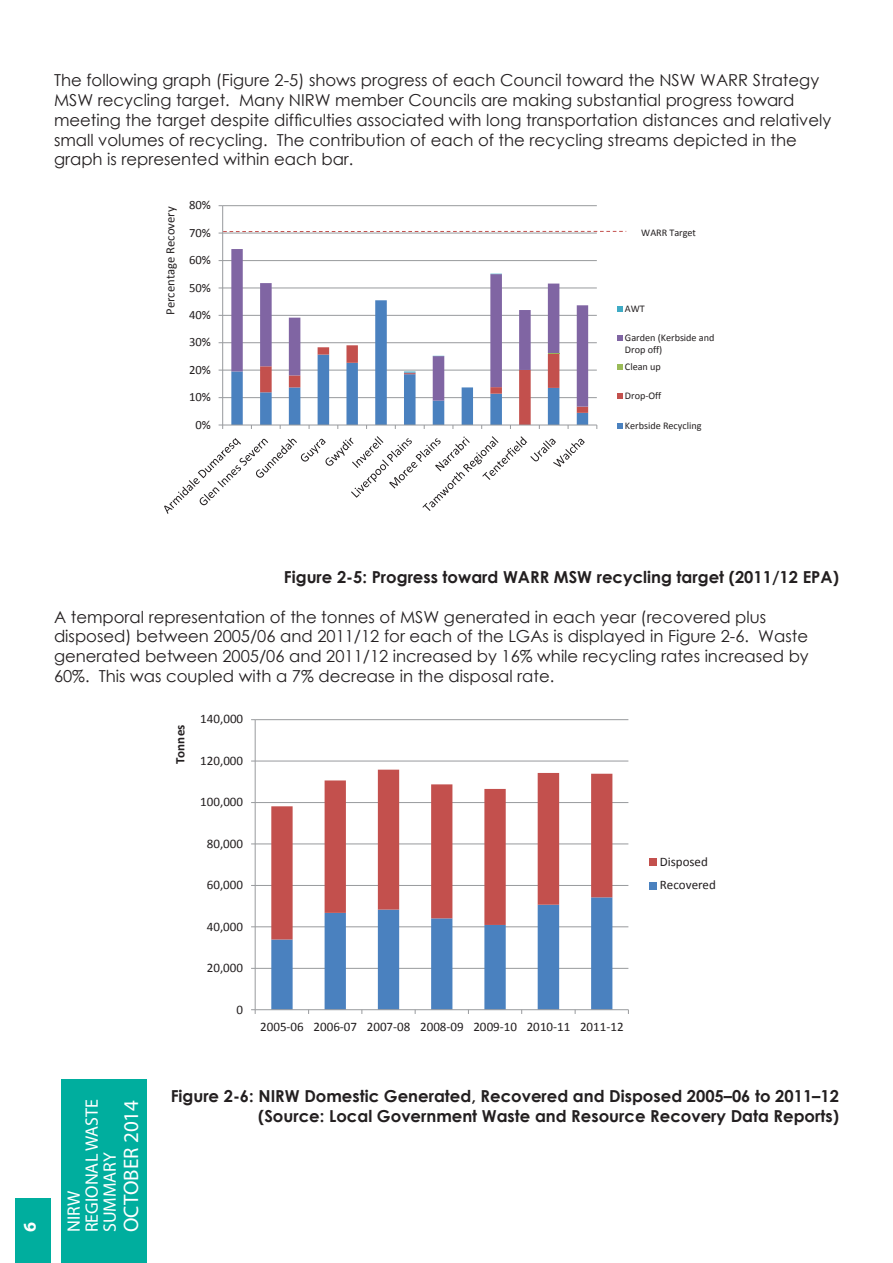
<style>
.page{position:relative;width:893px;height:1263px;background:#fff}
.page>*{position:absolute;margin:0;border:0;box-sizing:border-box;transform-origin:0 0}
.t1{font:21px "Myriad Pro";color:#fff}
.t2{font:18px/18px "Myriad Pro";color:#fff}
.t3{font:700 18px "Myriad Pro";color:#fff}
.t4{font:16.5px/19.8px "Century Gothic";color:#231f20}
.t5{font:700 16.5px/19.8px "Century Gothic";color:#231f20;text-align:right}
.t6{font:13.05px/23.7px "Calibri";color:#231f20}
.t7{font:700 13.05px "Calibri";color:#231f20}
.t8{font:12.6px "Calibri";color:#231f20}
.t9{font:10.2px/12.3px "Calibri";letter-spacing:-.005em;color:#231f20}
</style>
<div class="page">
<div style="left:61px;top:1079px;width:86px;height:184px;background:#00ae9e"></div>
<div style="left:15px;top:1198px;width:36px;height:65px;background:#00ae9e"></div>
<hr style="left:223px;top:397px;width:374px;height:1px;background:#989a9d">
<hr style="left:223px;top:370px;width:374px;height:1px;background:#989a9d">
<hr style="left:223px;top:342px;width:374px;height:1px;background:#989a9d">
<hr style="left:223px;top:315px;width:374px;height:1px;background:#989a9d">
<hr style="left:223px;top:287px;width:374px;height:1px;background:#989a9d">
<hr style="left:223px;top:260px;width:374px;height:1px;background:#989a9d">
<hr style="left:223px;top:205px;width:374px;height:1px;background:#989a9d">
<svg style="left:231px;top:249px;width:357px;height:51px"></svg>
<svg style="left:490px;top:274px;width:12px;height:1px"></svg>
<hr style="left:222px;top:206px;width:1px;height:219px;background:#989a9d">
<hr style="left:223px;top:425px;width:374px;height:1px;background:#989a9d">
<svg style="left:231px;top:300px;width:357px;height:129px"></svg>
<svg style="left:164px;top:436px;width:421px;height:78px"></svg>
<svg style="left:617px;top:306px;width:5px;height:5px"></svg>
<svg style="left:617px;top:335px;width:5px;height:6px"></svg>
<svg style="left:617px;top:364px;width:5px;height:6px"></svg>
<svg style="left:617px;top:393px;width:5px;height:6px"></svg>
<svg style="left:617px;top:423px;width:5px;height:5px"></svg>
<svg style="left:219px;top:231px;width:407px;height:3px"></svg>
<hr style="left:255px;top:968px;width:373px;height:1px;background:#989a9d">
<hr style="left:255px;top:926px;width:373px;height:1px;background:#989a9d">
<hr style="left:255px;top:885px;width:373px;height:1px;background:#989a9d">
<hr style="left:255px;top:843px;width:373px;height:1px;background:#989a9d">
<hr style="left:255px;top:802px;width:373px;height:1px;background:#989a9d">
<hr style="left:255px;top:760px;width:373px;height:1px;background:#989a9d">
<hr style="left:255px;top:719px;width:373px;height:1px;background:#989a9d">
<svg style="left:271px;top:770px;width:341px;height:127px"></svg>
<hr style="left:255px;top:720px;width:1px;height:290px;background:#989a9d">
<hr style="left:255px;top:1009px;width:373px;height:1px;background:#989a9d">
<svg style="left:251px;top:1009px;width:5px;height:5px"></svg>
<svg style="left:271px;top:897px;width:341px;height:117px"></svg>
<div style="left:649px;top:858px;width:7px;height:7px;background:#c3504d"></div>
<div style="left:649px;top:882px;width:7px;height:7px;background:#4a81bf"></div>
<p class="t4" style="left:54px;top:70px;width:779px">The following graph (Figure 2-5) shows progress of each Council toward the NSW WARR Strategy MSW recycling target. Many NIRW member Councils are making substantial progress toward meeting the target despite difficulties associated with long transportation distances and relatively small volumes of recycling. The contribution of each of the recycling streams depicted in the graph is represented within each bar.</p>
<p class="t8" style="left:162px;top:315px;width:110px;rotate:-90deg">Percentage Recovery</p>
<p class="t8" style="left:189px;top:197px;width:23px">80%</p>
<p class="t8" style="left:189px;top:225px;width:23px">70%</p>
<p class="t8" style="left:189px;top:252px;width:23px">60%</p>
<p class="t8" style="left:189px;top:279px;width:23px">50%</p>
<p class="t8" style="left:189px;top:307px;width:23px">40%</p>
<p class="t8" style="left:189px;top:334px;width:23px">30%</p>
<p class="t8" style="left:189px;top:362px;width:23px">20%</p>
<p class="t8" style="left:189px;top:389px;width:23px">10%</p>
<p class="t8" style="left:195px;top:417px;width:17px">0%</p>
<p class="t9" style="left:641px;top:227px;width:56px">WARR Target</p>
<p class="t9" style="left:625px;top:302px;width:21px">AWT</p>
<p class="t9" style="left:625px;top:331px;width:91px">Garden (Kerbside and<br>Drop off)</p>
<p class="t9" style="left:625px;top:361px;width:37px">Clean up</p>
<p class="t9" style="left:625px;top:390px;width:38px">Drop-Off</p>
<p class="t9" style="left:625px;top:419px;width:78px">Kerbside Recycling</p>
<p class="t5" style="left:284px;top:566px;width:557px">Figure 2-5: Progress toward WARR MSW recycling target (2011/12 EPA)</p>
<p class="t4" style="left:54px;top:606px;width:756px">A temporal representation of the tonnes of MSW generated in each year (recovered plus disposed) between 2005/06 and 2011/12 for each of the LGAs is displayed in Figure 2-6. Waste generated between 2005/06 and 2011/12 increased by 16% while recycling rates increased by 60%. This was coupled with a 7% decrease in the disposal rate.</p>
<p class="t7" style="left:172px;top:764px;width:41px;rotate:-90deg">Tonnes</p>
<p class="t6" style="left:200px;top:707px;width:44px">140,000</p>
<p class="t6" style="left:200px;top:749px;width:44px">120,000</p>
<p class="t6" style="left:200px;top:790px;width:44px">100,000</p>
<p class="t6" style="left:207px;top:832px;width:38px">80,000</p>
<p class="t6" style="left:207px;top:873px;width:38px">60,000</p>
<p class="t6" style="left:207px;top:914px;width:38px">40,000</p>
<p class="t6" style="left:207px;top:956px;width:38px">20,000</p>
<p class="t6" style="left:237px;top:997px;width:8px">0</p>
<p class="t6" style="left:260px;top:1014px;width:365px">2005-06 2006-07 2007-08 2008-09 2009-10 2010-11 2011-12</p>
<p class="t6" style="left:660px;top:850px;width:58px">Disposed<br>Recovered</p>
<p class="t3" style="left:18px;top:1232px;width:11px;rotate:-90deg">6</p>
<p class="t2" style="left:65px;top:1232px;width:135px;rotate:-90deg">NIRW<br>REGIONAL WASTE<br>SUMMARY</p>
<p class="t1" style="left:118px;top:1232px;width:134px;rotate:-90deg">OCTOBER 2014</p>
<p class="t5" style="left:171px;top:1085px;width:670px">Figure 2-6: NIRW Domestic Generated, Recovered and Disposed 2005–06 to 2011–12 (Source: Local Government Waste and Resource Recovery Data Reports)</p>
</div>
